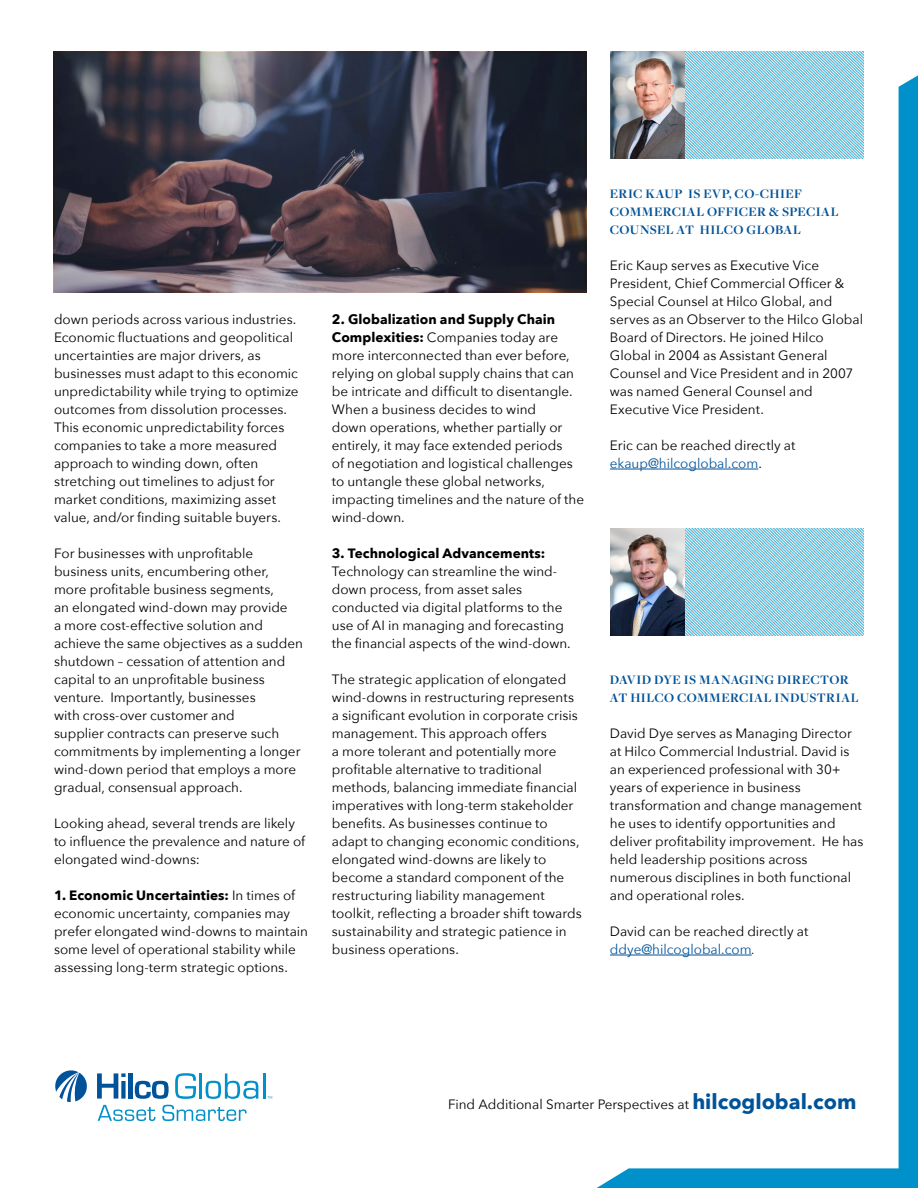
<style>
.page{position:relative;width:918px;height:1188px;background:#fff}
.page>*{position:absolute;margin:0;border:0;box-sizing:border-box;transform-origin:0 0}
.t1{font:13.5px/18px "Avenir Next";color:#000}
.t2{font:700 13.5px/18px "Freight Disp Pro";letter-spacing:.025em;color:#005398}
.t3{font:700 13.5px "Avenir Next";letter-spacing:.005em;color:#000}
.s1{font-weight:700}
.s2{color:#005398}
.s3{font-style:italic;font-size:12px}
.s4{font-weight:700;font-size:21px;color:#005398}
</style>
<div class="page">
<svg style="left:55px;top:1070px;width:32px;height:32px"></svg>
<svg style="left:98px;top:1105px;width:57px;height:16px"></svg>
<svg style="left:162px;top:1105px;width:85px;height:16px"></svg>
<svg style="left:97px;top:1073px;width:29px;height:26px"></svg>
<div style="left:121px;top:1081px;width:5px;height:18px;background:#00539b"></div>
<div style="left:128px;top:1073px;width:5px;height:26px;background:#00539b"></div>
<svg style="left:135px;top:1081px;width:34px;height:18px"></svg>
<svg style="left:175px;top:1073px;width:21px;height:26px"></svg>
<hr style="left:199px;top:1073px;width:3px;height:26px;background:#0090ca">
<svg style="left:206px;top:1073px;width:53px;height:26px"></svg>
<hr style="left:263px;top:1073px;width:3px;height:26px;background:#0090ca">
<svg style="left:268px;top:1096px;width:4px;height:3px"></svg>
<svg style="left:53px;top:52px;width:533px;height:241px;background:#433f4b"></svg>
<svg style="left:597px;top:75px;width:321px;height:1113px"></svg>
<img style="left:684px;top:52px;width:180px;height:106px">
<img style="left:610px;top:52px;width:74px;height:106px">
<hr style="left:610px;top:469px;width:148px;height:1px;background:#005398">
<img style="left:684px;top:529px;width:180px;height:106px">
<img style="left:610px;top:529px;width:74px;height:106px">
<hr style="left:610px;top:955px;width:142px;height:1px;background:#005398">
<p class="t1" style="left:54px;top:310px;width:246px">down periods across various industries.<br>Economic fluctuations and geopolitical uncertainties are major drivers, as businesses must adapt to this economic unpredictability while trying to optimize outcomes from dissolution processes.<br>This economic unpredictability forces companies to take a more measured approach to winding down, often stretching out timelines to adjust for market conditions, maximizing asset value, and/or finding suitable buyers.</p>
<p class="t1" style="left:54px;top:544px;width:250px">For businesses with unprofitable business units, encumbering other, more profitable business segments,<br>an elongated wind-down may provide<br>a more cost-effective solution and achieve the same objectives as a sudden shutdown – cessation of attention and capital to an unprofitable business venture. Importantly, businesses<br>with cross-over customer and<br>supplier contracts can preserve such commitments by implementing a longer wind-down period that employs a more gradual, consensual approach.</p>
<p class="t1" style="left:54px;top:814px;width:253px">Looking ahead, several trends are likely to influence the prevalence and nature of elongated wind-downs:</p>
<p class="t1" style="left:54px;top:886px;width:256px"><span class="s1">1. Economic Uncertainties:</span> In times of economic uncertainty, companies may prefer elongated wind-downs to maintain some level of operational stability while assessing long-term strategic options.</p>
<p class="t1" style="left:332px;top:310px;width:254px"><span class="s1">2. Globalization and Supply Chain Complexities:</span> Companies today are more interconnected than ever before, relying on global supply chains that can be intricate and difficult to disentangle.<br>When a business decides to wind<br>down operations, whether partially or entirely, it may face extended periods<br>of negotiation and logistical challenges to untangle these global networks, impacting timelines and the nature of the wind-down.</p>
<p class="t3" style="left:332px;top:541px;width:215px">3. Technological Advancements:</p>
<p class="t1" style="left:332px;top:562px;width:240px">Technology can streamline the wind&shy;down process, from asset sales conducted via digital platforms to the use of AI in managing and forecasting the financial aspects of the wind-down.</p>
<p class="t1" style="left:332px;top:670px;width:251px">The strategic application of elongated wind-downs in restructuring represents a significant evolution in corporate crisis management. This approach offers<br>a more tolerant and potentially more profitable alternative to traditional methods, balancing immediate financial imperatives with long-term stakeholder benefits. As businesses continue to adapt to changing economic conditions, elongated wind-downs are likely to become a standard component of the restructuring liability management toolkit, reflecting a broader shift towards sustainability and strategic patience in business operations.</p>
<p class="t2" style="left:610px;top:184px;width:230px">ERIC KAUP IS EVP, CO-CHIEF<br>COMMERCIAL OFFICER &amp; SPECIAL<br>COUNSEL AT HILCO GLOBAL</p>
<p class="t1" style="left:610px;top:256px;width:255px">Eric Kaup serves as Executive Vice President, Chief Commercial Officer &amp; Special Counsel at Hilco Global, and serves as an Observer to the Hilco Global Board of Directors. He joined Hilco Global in 2004 as Assistant General Counsel and Vice President and in 2007 was named General Counsel and Executive Vice President.</p>
<p class="t1" style="left:610px;top:436px;width:187px">Eric can be reached directly at <span class="s2">ekaup@hilcoglobal.com</span>.</p>
<p class="t2" style="left:610px;top:670px;width:250px">DAVID DYE IS MANAGING DIRECTOR<br>AT HILCO COMMERCIAL INDUSTRIAL</p>
<p class="t1" style="left:610px;top:724px;width:255px">David Dye serves as Managing Director at Hilco Commercial Industrial. David is an experienced professional with 30+ years of experience in business transformation and change management he uses to identify opportunities and deliver profitability improvement. He has held leadership positions across numerous disciplines in both functional and operational roles.</p>
<p class="t1" style="left:610px;top:922px;width:200px">David can be reached directly at <span class="s2">ddye@hilcoglobal.com</span><span class="s3">.</span></p>
<p class="t1" style="left:448px;top:1094px;width:410px">Find Additional Smarter Perspectives at <span class="s4">hilcoglobal.com</span></p>
</div>
